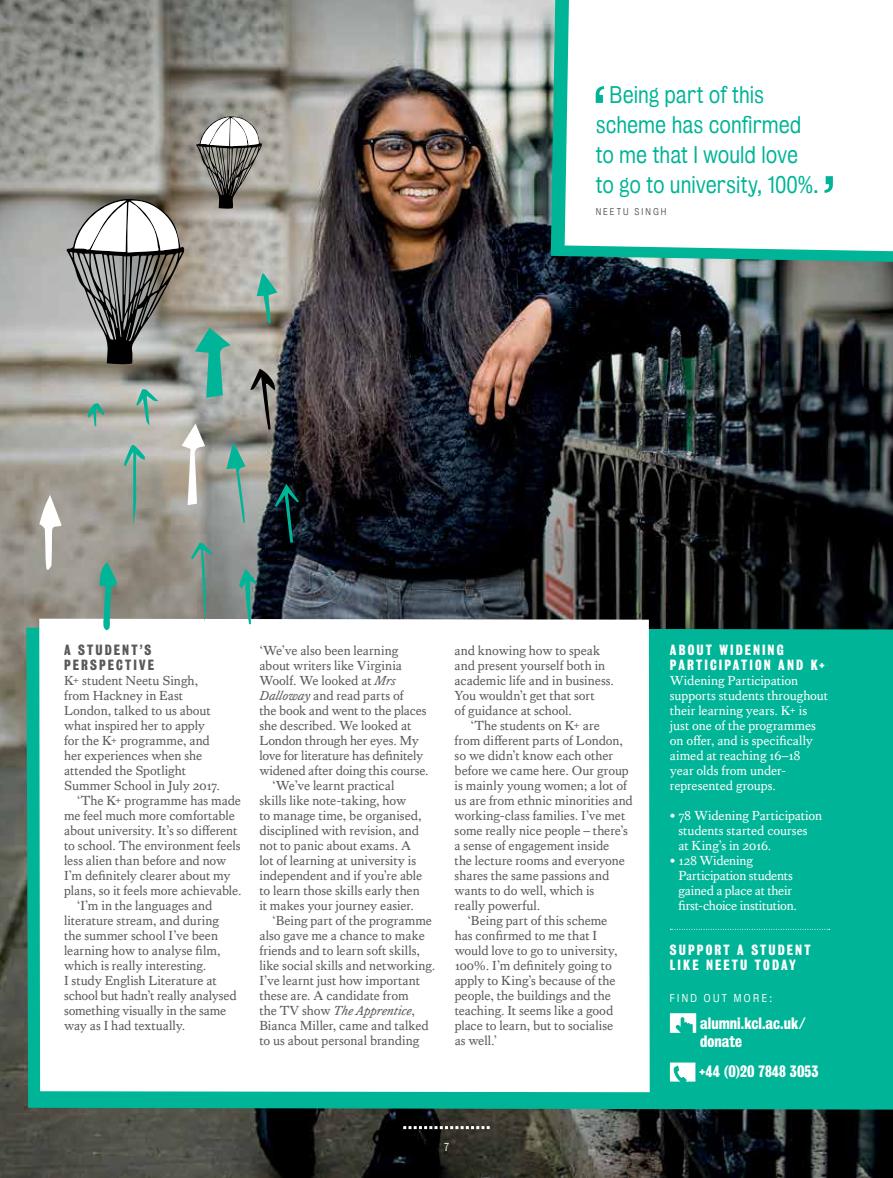
<style>
.page{position:relative;width:893px;height:1178px;background:#fff}
.page>*{position:absolute;margin:0;border:0;box-sizing:border-box;transform-origin:0 0}
.t1{font:22.05px/30px "Kings Bureau Grot Five One";color:#00b497}
.t2{font:15px/18px "Kings Bureau Grot Three Seven";letter-spacing:.005em;color:#fff}
.t3{font:13.5px/15px "Kings Caslon Text";letter-spacing:-.005em;color:#58595b}
.t4{font:13.5px/15px "Kings Caslon Text";letter-spacing:-.01em;color:#fff}
.t5{font:13.5px/15px "Kings Bureau Grot Three Seven";letter-spacing:.155em;color:#fff}
.t6{font:italic 13.5px "Kings Caslon Text";letter-spacing:-.015em;color:#58595b}
.t7{font:13.5px/15px "Kings Bureau Grot Three Seven";letter-spacing:.155em;color:#58595b}
.t8{font:10.5px "Kings Bureau Grot Five One";letter-spacing:.225em;color:#fff}
.t9{font:9px "Kings Bureau Grot Five One";letter-spacing:.23em;color:#58595b}
.s1{font-style:italic}
.s2{font-style:normal}
.s3{font-family:"Kings Bureau Grot Five One";font-size:11.25px}
</style>
<div class="page">
<img style="left:0;top:0;width:893px;height:1178px">
<div style="left:26px;top:628px;width:867px;height:481px;background:#00b497"></div>
<svg style="left:39px;top:619px;width:611px;height:473px"></svg>
<svg style="left:195px;top:328px;width:35px;height:70px;background:#61b1a1"></svg>
<svg style="left:39px;top:495px;width:23px;height:75px"></svg>
<svg style="left:182px;top:423px;width:23px;height:82px"></svg>
<svg style="left:99px;top:562px;width:19px;height:68px"></svg>
<svg style="left:226px;top:444px;width:19px;height:79px;background:#77a79d"></svg>
<svg style="left:250px;top:369px;width:27px;height:61px;background:#84827d"></svg>
<svg style="left:257px;top:273px;width:21px;height:50px"></svg>
<svg style="left:124px;top:443px;width:21px;height:81px;background:#84a395"></svg>
<svg style="left:275px;top:484px;width:24px;height:59px"></svg>
<svg style="left:239px;top:569px;width:18px;height:55px"></svg>
<svg style="left:191px;top:542px;width:21px;height:80px;background:#7b948b"></svg>
<svg style="left:136px;top:389px;width:22px;height:37px"></svg>
<svg style="left:88px;top:403px;width:16px;height:23px"></svg>
<svg style="left:66px;top:198px;width:119px;height:167px"></svg>
<svg style="left:196px;top:116px;width:67px;height:93px"></svg>
<svg style="left:670px;top:929px;width:160px;height:1px"></svg>
<svg style="left:670px;top:1013px;width:26px;height:20px"></svg>
<svg style="left:670px;top:1062px;width:25px;height:19px"></svg>
<img style="left:551px;top:0;width:342px;height:262px">
<svg style="left:565px;top:0;width:328px;height:251px"></svg>
<svg style="left:596px;top:86px;width:8px;height:17px"></svg>
<svg style="left:824px;top:176px;width:9px;height:17px"></svg>
<svg style="left:403px;top:1126px;width:87px;height:3px"></svg>
<h1 class="t1" style="left:596px;top:80px;width:225px;text-indent:14px">Being part of this scheme has confirmed to me that I would love to go to university, 100%.</h1>
<p class="t9" style="left:596px;top:207px;width:72px">NEETU SINGH</p>
<p class="t7" style="left:64px;top:642px;width:91px">A STUDENT’S<br>PERSPECTIVE</p>
<p class="t3" style="left:64px;top:673px;width:136px">K+ student Neetu Singh,</p>
<p class="t3" style="left:64px;top:688px;width:120px">from Hackney in East</p>
<p class="t3" style="left:64px;top:703px;width:148px">London, talked to us about</p>
<p class="t3" style="left:64px;top:718px;width:142px">what inspired her to apply</p>
<p class="t3" style="left:64px;top:733px;width:147px">for the K+ programme, and</p>
<p class="t3" style="left:64px;top:748px;width:140px">her experiences when she</p>
<p class="t3" style="left:64px;top:763px;width:123px">attended the Spotlight</p>
<p class="t3" style="left:64px;top:778px;width:157px">Summer School in July 2017.</p>
<p class="t3" style="left:77px;top:793px;width:166px">‘The K+ programme has made</p>
<p class="t3" style="left:64px;top:808px;width:172px">me feel much more comfortable</p>
<p class="t3" style="left:64px;top:823px;width:175px">about university. It’s so different</p>
<p class="t3" style="left:64px;top:838px;width:178px">to school. The environment feels</p>
<p class="t3" style="left:64px;top:853px;width:164px">less alien than before and now</p>
<p class="t3" style="left:64px;top:868px;width:168px">I’m definitely clearer about my</p>
<p class="t3" style="left:64px;top:883px;width:179px">plans, so it feels more achievable.</p>
<p class="t3" style="left:77px;top:898px;width:137px">‘I’m in the languages and</p>
<p class="t3" style="left:64px;top:913px;width:156px">literature stream, and during</p>
<p class="t3" style="left:64px;top:928px;width:155px">the summer school I’ve been</p>
<p class="t3" style="left:64px;top:943px;width:158px">learning how to analyse film,</p>
<p class="t3" style="left:64px;top:958px;width:144px">which is really interesting.</p>
<p class="t3" style="left:64px;top:973px;width:154px">I study English Literature at</p>
<p class="t3" style="left:64px;top:988px;width:174px">school but hadn’t really analysed</p>
<p class="t3" style="left:64px;top:1003px;width:164px">something visually in the same</p>
<p class="t3" style="left:64px;top:1018px;width:123px">way as I had textually.</p>
<p class="t3" style="left:259px;top:643px;width:140px">‘We’ve also been learning</p>
<p class="t3" style="left:259px;top:658px;width:144px">about writers like Virginia</p>
<p class="t3" style="left:259px;top:673px;width:138px">Woolf. We looked at <span class="s1">Mrs</span></p>
<p class="t3" style="left:259px;top:688px;width:146px"><span class="s1">Dalloway</span> and read parts of</p>
<p class="t3" style="left:259px;top:703px;width:169px">the book and went to the places</p>
<p class="t3" style="left:259px;top:718px;width:153px">she described. We looked at</p>
<p class="t3" style="left:259px;top:733px;width:161px">London through her eyes. My</p>
<p class="t3" style="left:259px;top:748px;width:165px">love for literature has definitely</p>
<p class="t3" style="left:259px;top:763px;width:171px">widened after doing this course.</p>
<p class="t3" style="left:272px;top:778px;width:124px">‘We’ve learnt practical</p>
<p class="t3" style="left:259px;top:793px;width:148px">skills like note-taking, how</p>
<p class="t3" style="left:259px;top:808px;width:164px">to manage time, be organised,</p>
<p class="t3" style="left:259px;top:823px;width:161px">disciplined with revision, and</p>
<p class="t3" style="left:259px;top:838px;width:153px">not to panic about exams. A</p>
<p class="t3" style="left:259px;top:853px;width:158px">lot of learning at university is</p>
<p class="t3" style="left:259px;top:868px;width:164px">independent and if you’re able</p>
<p class="t3" style="left:259px;top:883px;width:162px">to learn those skills early then</p>
<p class="t3" style="left:259px;top:898px;width:156px">it makes your journey easier.</p>
<p class="t3" style="left:272px;top:913px;width:161px">‘Being part of the programme</p>
<p class="t3" style="left:259px;top:928px;width:167px">also gave me a chance to make</p>
<p class="t3" style="left:259px;top:943px;width:162px">friends and to learn soft skills,</p>
<p class="t3" style="left:259px;top:958px;width:177px">like social skills and networking.</p>
<p class="t3" style="left:259px;top:973px;width:162px">I’ve learnt just how important</p>
<p class="t3" style="left:259px;top:988px;width:151px">these are. A candidate from</p>
<p class="t6" style="left:259px;top:1003px;width:157px"><span class="s2">the TV show</span> The Apprentice<span class="s2">,</span></p>
<p class="t3" style="left:259px;top:1018px;width:171px">Bianca Miller, came and talked</p>
<p class="t3" style="left:259px;top:1033px;width:161px">to us about personal branding</p>
<p class="t3" style="left:455px;top:643px;width:161px">and knowing how to speak and present yourself both in academic life and in business.<br>You wouldn’t get that sort<br>of guidance at school.</p>
<p class="t3" style="left:470px;top:718px;width:131px">‘The students on K+ are</p>
<p class="t3" style="left:455px;top:733px;width:170px">from different parts of London,</p>
<p class="t3" style="left:455px;top:748px;width:160px">so we didn’t know each other</p>
<p class="t3" style="left:455px;top:763px;width:176px">before we came here. Our group</p>
<p class="t3" style="left:455px;top:778px;width:174px">is mainly young women; a lot of</p>
<p class="t3" style="left:455px;top:793px;width:180px">us are from ethnic minorities and</p>
<p class="t3" style="left:455px;top:808px;width:172px">working-class families. I’ve met</p>
<p class="t3" style="left:455px;top:823px;width:175px">some really nice people – there’s</p>
<p class="t3" style="left:455px;top:838px;width:156px">a sense of engagement inside</p>
<p class="t3" style="left:455px;top:853px;width:172px">the lecture rooms and everyone</p>
<p class="t3" style="left:455px;top:868px;width:156px">shares the same passions and</p>
<p class="t3" style="left:455px;top:883px;width:141px">wants to do well, which is</p>
<p class="t3" style="left:455px;top:898px;width:87px">really powerful.</p>
<p class="t3" style="left:467px;top:913px;width:141px">‘Being part of this scheme</p>
<p class="t3" style="left:455px;top:928px;width:144px">has confirmed to me that I</p>
<p class="t3" style="left:455px;top:943px;width:164px">would love to go to university,</p>
<p class="t3" style="left:455px;top:958px;width:159px">100%. I’m definitely going to</p>
<p class="t3" style="left:455px;top:973px;width:162px">apply to King’s because of the</p>
<p class="t3" style="left:455px;top:988px;width:158px">people, the buildings and the</p>
<p class="t3" style="left:455px;top:1003px;width:160px">teaching. It seems like a good</p>
<p class="t3" style="left:455px;top:1018px;width:160px">place to learn, but to socialise</p>
<p class="t3" style="left:455px;top:1033px;width:44px">as well.’</p>
<p class="t8" style="left:444px;top:1141px;width:6px">7</p>
<p class="t5" style="left:670px;top:642px;width:157px">ABOUT WIDENING<br>PARTICIPATION AND K+</p>
<p class="t4" style="left:670px;top:673px;width:160px">Widening Participation supports students throughout their learning years. K+ is just one of the programmes on offer, and is specifically aimed at reaching 16–18<br>year olds from under&shy;represented groups.</p>
<p class="t4" style="left:678px;top:808px;width:145px;text-indent:-9px"><span class="s3">•</span> 78 Widening Participation students started courses<br>at King’s in 2016.</p>
<p class="t4" style="left:678px;top:853px;width:120px;text-indent:-9px"><span class="s3">•</span> 128 Widening<br>Participation students gained a place at their first-choice institution.</p>
<p class="t5" style="left:670px;top:942px;width:142px">SUPPORT A STUDENT<br>LIKE NEETU TODAY</p>
<p class="t8" style="left:670px;top:992px;width:104px">FIND OUT MORE:</p>
<p class="t2" style="left:700px;top:1014px;width:107px">alumni.kcl.ac.uk/ donate</p>
<p class="t2" style="left:699px;top:1063px;width:121px">+44 (0)20 7848 3053</p>
</div>
